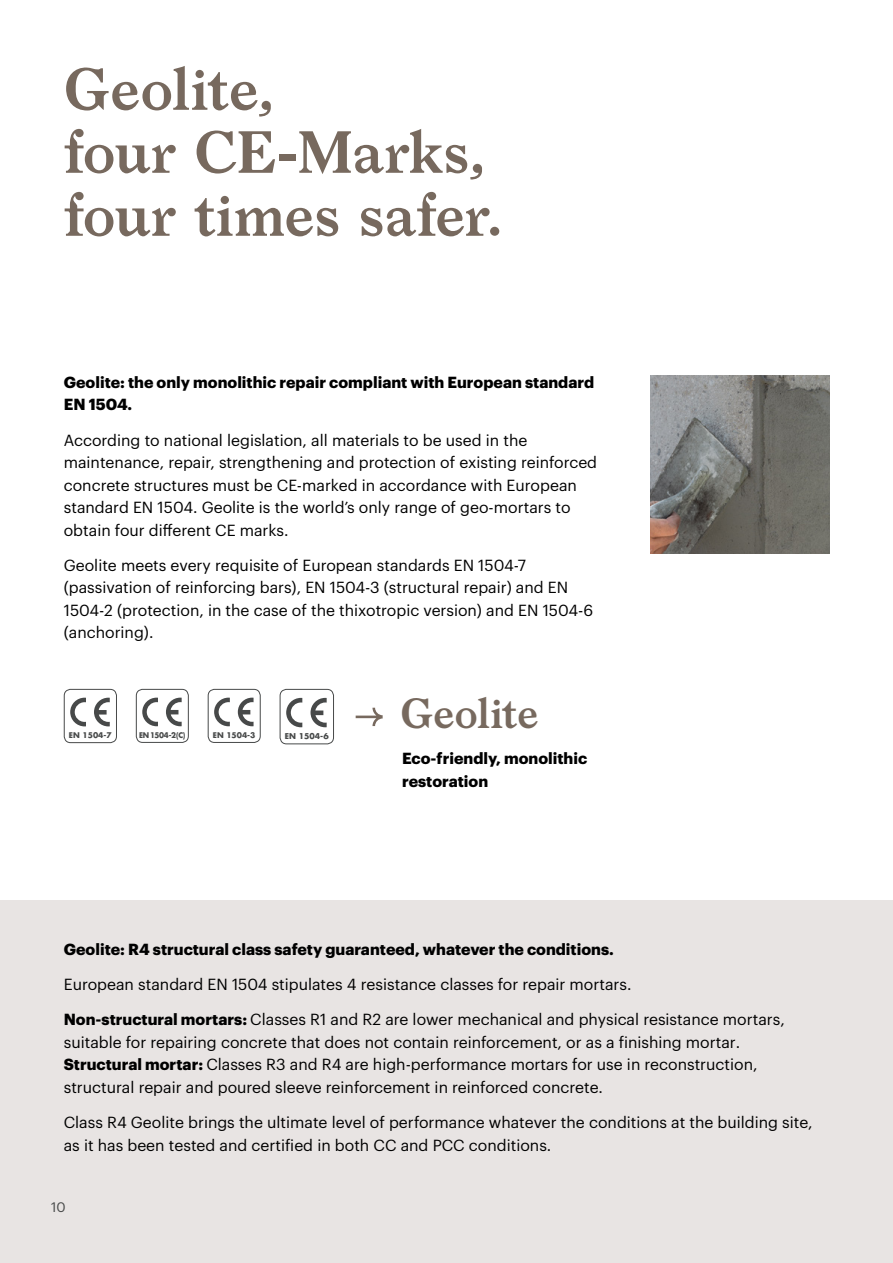
<style>
.page{position:relative;width:893px;height:1263px;background:#fff}
.page>*{position:absolute;margin:0;border:0;box-sizing:border-box;transform-origin:0 0}
.t1{font:600 57px/63px "Larish Neue";letter-spacing:-.005em;color:#77695e}
.t2{font:600 40.5px "Larish Neue";letter-spacing:-.005em;color:#77695e}
.t3{font:15.75px/22.5px "Graphik";color:#000}
.t4{font:700 15.75px/22.5px "Graphik";color:#000}
.t5{font:13.5px "Graphik";color:#474949}
.t6{font:700 7.8px "Futura Std";color:#474949}
.t7{font:700 7.65px "Futura Std";color:#474949}
.t8{font:700 7.65px "Futura Std";color:#474949;scale:.95 1}
.s1{font-weight:700}
</style>
<div class="page">
<div style="left:0;top:900px;width:893px;height:363px;background:#e8e4e3"></div>
<img style="left:651px;top:375px;width:178px;height:179px">
<svg style="left:356px;top:708px;width:27px;height:18px"></svg>
<div style="left:208px;top:689px;width:53px;height:54px;border:1px solid #474949;border-radius:6px"></div>
<svg style="left:214px;top:698px;width:16px;height:28px"></svg>
<svg style="left:238px;top:698px;width:16px;height:28px"></svg>
<div style="left:64px;top:689px;width:53px;height:54px;border:1px solid #474949;border-radius:6px"></div>
<svg style="left:70px;top:698px;width:16px;height:28px"></svg>
<svg style="left:94px;top:698px;width:16px;height:28px"></svg>
<div style="left:280px;top:689px;width:54px;height:55px;border:1px solid #474949;border-radius:7px"></div>
<svg style="left:286px;top:698px;width:16px;height:29px"></svg>
<svg style="left:311px;top:698px;width:16px;height:29px"></svg>
<div style="left:136px;top:689px;width:53px;height:54px;border:1px solid #474949;border-radius:6px"></div>
<svg style="left:142px;top:698px;width:16px;height:28px"></svg>
<svg style="left:166px;top:698px;width:16px;height:28px"></svg>
<h1 class="t1" style="left:64px;top:53px;width:440px">Geolite,<br>four CE-Marks, four times safer.</h1>
<p class="t4" style="left:64px;top:369px;width:532px">Geolite: the only monolithic repair compliant with European standard<br>EN 1504.</p>
<p class="t3" style="left:64px;top:427px;width:535px">According to national legislation, all materials to be used in the maintenance, repair, strengthening and protection of existing reinforced concrete structures must be CE-marked in accordance with European standard EN 1504. Geolite is the world’s only range of geo-mortars to obtain four different CE marks.</p>
<p class="t3" style="left:64px;top:553px;width:531px">Geolite meets every requisite of European standards EN 1504-7 (passivation of reinforcing bars), EN 1504-3 (structural repair) and EN 1504-2 (protection, in the case of the thixotropic version) and EN 1504-6 (anchoring).</p>
<p class="t7" style="left:69px;top:730px;width:44px">EN 1504-7</p>
<p class="t8" style="left:139px;top:730px;width:50px">EN 1504-2(C)</p>
<p class="t7" style="left:213px;top:730px;width:44px">EN 1504-3</p>
<p class="t6" style="left:285px;top:731px;width:45px">EN 1504-6</p>
<h2 class="t2" style="left:400px;top:682px;width:140px">Geolite</h2>
<p class="t4" style="left:402px;top:746px;width:187px">Eco-friendly, monolithic restoration</p>
<p class="t4" style="left:64px;top:936px;width:551px">Geolite: R4 structural class safety guaranteed, whatever the conditions.</p>
<p class="t3" style="left:64px;top:972px;width:569px">European standard EN 1504 stipulates 4 resistance classes for repair mortars.</p>
<p class="t3" style="left:64px;top:1007px;width:722px"><span class="s1">Non-structural mortars:</span> Classes R1 and R2 are lower mechanical and physical resistance mortars, suitable for repairing concrete that does not contain reinforcement, or as a finishing mortar.<br><span class="s1">Structural mortar:</span> Classes R3 and R4 are high-performance mortars for use in reconstruction, structural repair and poured sleeve reinforcement in reinforced concrete.</p>
<p class="t3" style="left:64px;top:1110px;width:750px">Class R4 Geolite brings the ultimate level of performance whatever the conditions at the building site, as it has been tested and certified in both CC and PCC conditions.</p>
<p class="t5" style="left:51px;top:1197px;width:16px">10</p>
</div>
